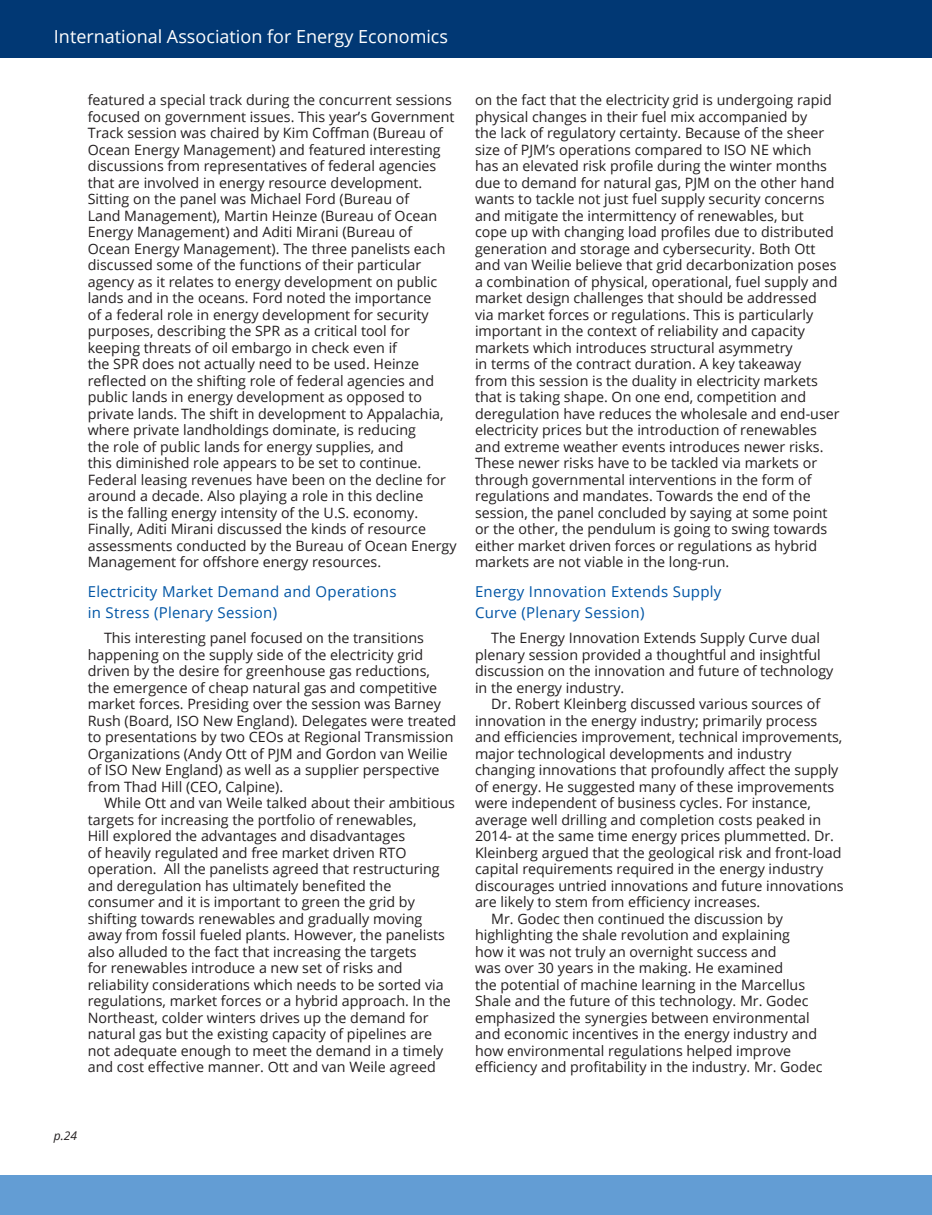
<style>
.page{position:relative;width:932px;height:1215px;background:#fff}
.page>*{position:absolute;margin:0;border:0;box-sizing:border-box;transform-origin:0 0}
.t1{font:18px "Open Sans";color:#fff}
.t2{font:15px/21px "Open Sans";letter-spacing:.02em;color:#0155a5}
.t3{font:14.25px/16.5px "Open Sans";color:#231f20}
.t4{font:italic 12px "Open Sans";color:#231f20}
</style>
<div class="page">
<div style="left:0;top:1176px;width:918px;height:39px;background:#639dd4"></div>
<div style="left:0;top:1px;width:918px;height:57px;background:#013874"></div>
<div style="left:918px;top:1176px;width:14px;height:39px;background:#639dd4"></div>
<div style="left:918px;top:1px;width:14px;height:57px;background:#013874"></div>
<p class="t1" style="left:54px;top:25px;width:396px">International Association for Energy Economics</p>
<p class="t3" style="left:88px;top:92px;width:370px">featured a special track during the concurrent sessions focused on government issues. This year’s Government Track session was chaired by Kim Coffman (Bureau of Ocean Energy Management) and featured interesting discussions from representatives of federal agencies that are involved in energy resource development.<br>Sitting on the panel was Michael Ford (Bureau of<br>Land Management), Martin Heinze (Bureau of Ocean Energy Management) and Aditi Mirani (Bureau of Ocean Energy Management). The three panelists each discussed some of the functions of their particular agency as it relates to energy development on public lands and in the oceans. Ford noted the importance<br>of a federal role in energy development for security purposes, describing the SPR as a critical tool for keeping threats of oil embargo in check even if<br>the SPR does not actually need to be used. Heinze reflected on the shifting role of federal agencies and public lands in energy development as opposed to private lands. The shift in development to Appalachia, where private landholdings dominate, is reducing<br>the role of public lands for energy supplies, and<br>this diminished role appears to be set to continue.<br>Federal leasing revenues have been on the decline for around a decade. Also playing a role in this decline<br>is the falling energy intensity of the U.S. economy.<br>Finally, Aditi Mirani discussed the kinds of resource assessments conducted by the Bureau of Ocean Energy Management for offshore energy resources.</p>
<p class="t2" style="left:88px;top:581px;width:310px">Electricity Market Demand and Operations in Stress (Plenary Session)</p>
<p class="t3" style="left:88px;top:630px;width:370px;text-indent:16px">This interesting panel focused on the transitions happening on the supply side of the electricity grid driven by the desire for greenhouse gas reductions,<br>the emergence of cheap natural gas and competitive market forces. Presiding over the session was Barney Rush (Board, ISO New England). Delegates were treated to presentations by two CEOs at Regional Transmission Organizations (Andy Ott of PJM and Gordon van Weilie of ISO New England) as well as a supplier perspective from Thad Hill (CEO, Calpine).</p>
<p class="t3" style="left:88px;top:795px;width:369px;text-indent:16px">While Ott and van Weile talked about their ambitious targets for increasing the portfolio of renewables,<br>Hill explored the advantages and disadvantages<br>of heavily regulated and free market driven RTO operation. All the panelists agreed that restructuring and deregulation has ultimately benefited the consumer and it is important to green the grid by shifting towards renewables and gradually moving away from fossil fueled plants. However, the panelists also alluded to the fact that increasing the targets<br>for renewables introduce a new set of risks and reliability considerations which needs to be sorted via regulations, market forces or a hybrid approach. In the Northeast, colder winters drives up the demand for natural gas but the existing capacity of pipelines are not adequate enough to meet the demand in a timely and cost effective manner. Ott and van Weile agreed</p>
<p class="t3" style="left:475px;top:92px;width:366px">on the fact that the electricity grid is undergoing rapid physical changes in their fuel mix accompanied by<br>the lack of regulatory certainty. Because of the sheer size of PJM’s operations compared to ISO NE which<br>has an elevated risk profile during the winter months due to demand for natural gas, PJM on the other hand wants to tackle not just fuel supply security concerns and mitigate the intermittency of renewables, but<br>cope up with changing load profiles due to distributed generation and storage and cybersecurity. Both Ott and van Weilie believe that grid decarbonization poses a combination of physical, operational, fuel supply and market design challenges that should be addressed<br>via market forces or regulations. This is particularly important in the context of reliability and capacity markets which introduces structural asymmetry<br>in terms of the contract duration. A key takeaway<br>from this session is the duality in electricity markets that is taking shape. On one end, competition and deregulation have reduces the wholesale and end-user electricity prices but the introduction of renewables and extreme weather events introduces newer risks.<br>These newer risks have to be tackled via markets or through governmental interventions in the form of regulations and mandates. Towards the end of the session, the panel concluded by saying at some point or the other, the pendulum is going to swing towards either market driven forces or regulations as hybrid markets are not viable in the long-run.</p>
<p class="t2" style="left:475px;top:581px;width:248px">Energy Innovation Extends Supply<br>Curve (Plenary Session)</p>
<p class="t3" style="left:475px;top:630px;width:360px;text-indent:16px">The Energy Innovation Extends Supply Curve dual plenary session provided a thoughtful and insightful discussion on the innovation and future of technology in the energy industry.</p>
<p class="t3" style="left:491px;top:696px;width:330px">Dr. Robert Kleinberg discussed various sources of</p>
<p class="t3" style="left:475px;top:712px;width:344px">innovation in the energy industry; primarily process</p>
<p class="t3" style="left:475px;top:729px;width:369px">and efficiencies improvement, technical improvements,</p>
<p class="t3" style="left:475px;top:745px;width:318px">major technological developments and industry</p>
<p class="t3" style="left:475px;top:762px;width:365px">changing innovations that profoundly affect the supply</p>
<p class="t3" style="left:475px;top:778px;width:361px">of energy. He suggested many of these improvements</p>
<p class="t3" style="left:475px;top:795px;width:337px">were independent of business cycles. For instance,</p>
<p class="t3" style="left:475px;top:811px;width:347px">average well drilling and completion costs peaked in</p>
<p class="t3" style="left:475px;top:828px;width:360px">2014- at the same time energy prices plummetted. Dr.</p>
<p class="t3" style="left:475px;top:844px;width:368px">Kleinberg argued that the geological risk and front-load</p>
<p class="t3" style="left:475px;top:861px;width:350px">capital requirements required in the energy industry</p>
<p class="t3" style="left:475px;top:877px;width:370px">discourages untried innovations and future innovations</p>
<p class="t3" style="left:475px;top:894px;width:287px">are likely to stem from efficiency increases.</p>
<p class="t3" style="left:491px;top:910px;width:293px">Mr. Godec then continued the discussion by</p>
<p class="t3" style="left:475px;top:927px;width:316px">highlighting the shale revolution and explaining</p>
<p class="t3" style="left:475px;top:943px;width:303px">how it was not truly an overnight success and</p>
<p class="t3" style="left:475px;top:960px;width:309px">was over 30 years in the making. He examined</p>
<p class="t3" style="left:475px;top:976px;width:332px">the potential of machine learning in the Marcellus</p>
<p class="t3" style="left:475px;top:993px;width:335px">Shale and the future of this technology. Mr. Godec</p>
<p class="t3" style="left:475px;top:1009px;width:336px">emphasized the synergies between environmental</p>
<p class="t3" style="left:475px;top:1026px;width:343px">and economic incentives in the energy industry and</p>
<p class="t3" style="left:475px;top:1042px;width:318px">how environmental regulations helped improve</p>
<p class="t3" style="left:475px;top:1059px;width:349px">efficiency and profitability in the industry. Mr. Godec</p>
<p class="t4" style="left:54px;top:1127px;width:25px">p.24</p>
</div>
